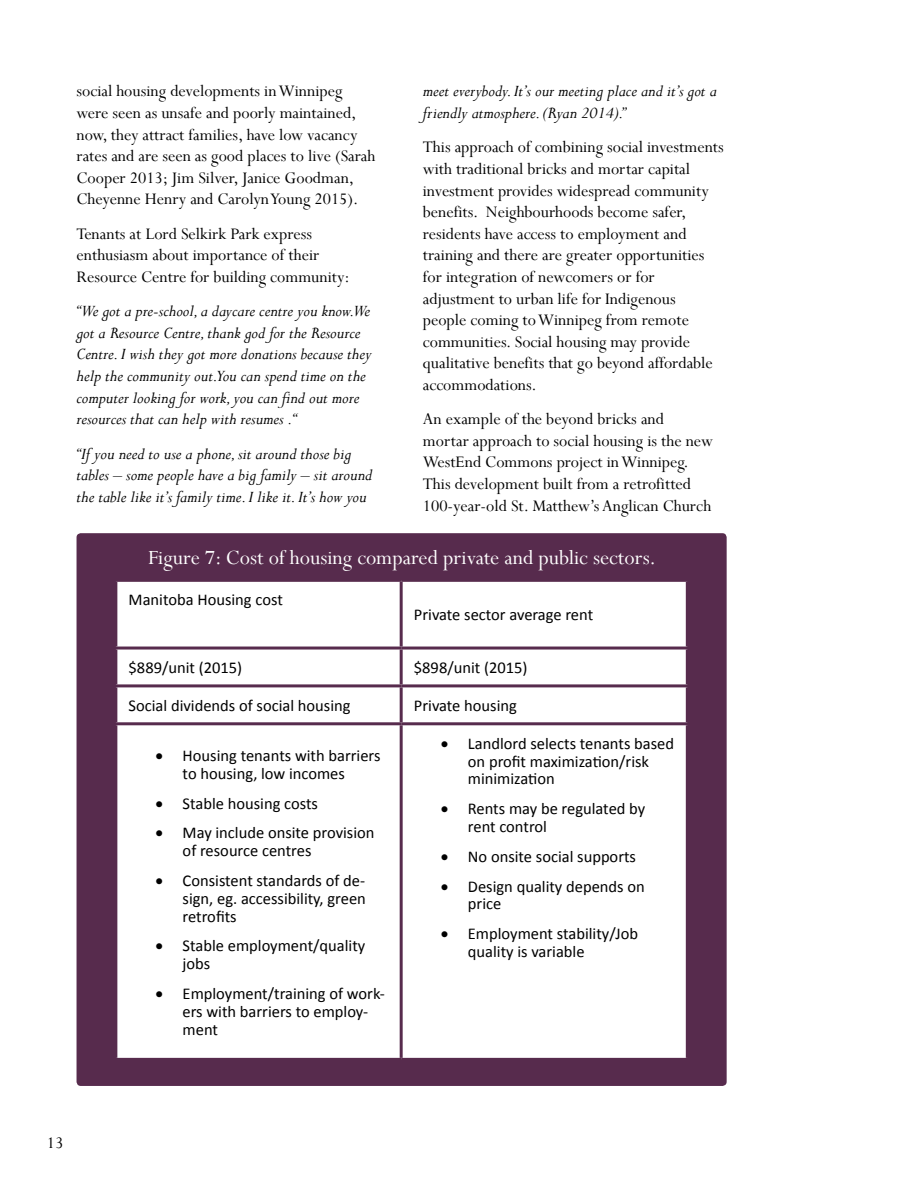
<style>
.page{position:relative;width:918px;height:1188px;background:#fff}
.page>*{position:absolute;margin:0;border:0;box-sizing:border-box;transform-origin:0 0}
.t1{font:22.5px "Perpetua";color:#fff}
.t2{font:18px/21.6px "Perpetua";color:#000}
.t3{font:italic 18px/21.6px "Perpetua";color:#000}
.t4{font:16.5px/17.9px "Calibri";color:#000}
</style>
<div class="page">
<div style="left:77px;top:533px;width:650px;height:553px;background:#572b4d;border-radius:4px"></div>
<div style="left:117px;top:582px;width:569px;height:476px;background:#fff"></div>
<hr style="left:400px;top:582px;width:3px;height:65px;background:#572b4d">
<hr style="left:114px;top:647px;width:287px;height:3px;background:#572b4d">
<hr style="left:401px;top:647px;width:288px;height:3px;background:#572b4d">
<hr style="left:400px;top:650px;width:3px;height:34px;background:#572b4d">
<hr style="left:114px;top:684px;width:287px;height:3px;background:#572b4d">
<hr style="left:401px;top:684px;width:288px;height:3px;background:#572b4d">
<hr style="left:400px;top:687px;width:3px;height:35px;background:#572b4d">
<hr style="left:114px;top:722px;width:287px;height:3px;background:#572b4d">
<hr style="left:401px;top:722px;width:288px;height:3px;background:#572b4d">
<hr style="left:400px;top:725px;width:3px;height:333px;background:#572b4d">
<p class="t2" style="left:77px;top:80px;width:300px">social housing developments in Winnipeg were seen as unsafe and poorly maintained, now, they attract families, have low vacancy rates and are seen as good places to live (Sarah Cooper 2013; Jim Silver, Janice Goodman, Cheyenne Henry and Carolyn Young 2015).</p>
<p class="t2" style="left:77px;top:222px;width:275px">Tenants at Lord Selkirk Park express enthusiasm about importance of their<br>Resource Centre for building community:</p>
<p class="t3" style="left:77px;top:300px;width:297px">“We got a pre-school, a daycare centre you know.We got a Resource Centre, thank god for the Resource Centre. I wish they got more donations because they help the community out.You can spend time on the computer looking for work, you can find out more resources that can help with resumes .“</p>
<p class="t3" style="left:77px;top:442px;width:297px">“If you need to use a phone, sit around those big tables – some people have a big family – sit around the table like it’s family time. I like it. It’s how you</p>
<p class="t3" style="left:423px;top:80px;width:295px">meet everybody. It’s our meeting place and it’s got a friendly atmosphere. (Ryan 2014).”</p>
<p class="t2" style="left:423px;top:136px;width:302px">This approach of combining social investments with traditional bricks and mortar capital investment provides widespread community benefits. Neighbourhoods become safer, residents have access to employment and training and there are greater opportunities for integration of newcomers or for adjustment to urban life for Indigenous people coming to Winnipeg from remote communities. Social housing may provide qualitative benefits that go beyond affordable accommodations.</p>
<p class="t2" style="left:423px;top:408px;width:292px">An example of the beyond bricks and mortar approach to social housing is the new WestEnd Commons project in Winnipeg.<br>This development built from a retrofitted 100-year-old St. Matthew’s Anglican Church</p>
<p class="t1" style="left:148px;top:544px;width:510px">Figure 7: Cost of housing compared private and public sectors.</p>
<p class="t4" style="left:129px;top:591px;width:156px">Manitoba Housing cost</p>
<p class="t4" style="left:414px;top:606px;width:181px">Private sector average rent</p>
<p class="t4" style="left:129px;top:659px;width:115px">$889/unit (2015)</p>
<p class="t4" style="left:414px;top:659px;width:115px">$898/unit (2015)</p>
<p class="t4" style="left:129px;top:697px;width:223px">Social dividends of social housing</p>
<p class="t4" style="left:414px;top:697px;width:105px">Private housing</p>
<p class="t4" style="left:156px;top:747px;width:226px;text-align:center">• Housing tenants with barriers to housing, low incomes</p>
<p class="t4" style="left:156px;top:794px;width:164px">• Stable housing costs</p>
<p class="t4" style="left:183px;top:824px;width:193px;text-indent:-27px">• May include onsite provision of resource centres</p>
<p class="t4" style="left:183px;top:872px;width:185px;text-align:justify;text-indent:-27px">• Consistent standards of de&shy;sign, eg. accessibility, green retrofits</p>
<p class="t4" style="left:183px;top:937px;width:184px;text-indent:-27px">• Stable employment/quality jobs</p>
<p class="t4" style="left:183px;top:985px;width:204px;text-indent:-27px">• Employment/training of work&shy;ers with barriers to employ&shy;ment</p>
<p class="t4" style="left:468px;top:735px;width:208px;text-indent:-27px">• Landlord selects tenants based on profit maximization/risk minimization</p>
<p class="t4" style="left:468px;top:800px;width:179px;text-indent:-27px">• Rents may be regulated by rent control</p>
<p class="t4" style="left:441px;top:848px;width:197px">• No onsite social supports</p>
<p class="t4" style="left:468px;top:877px;width:178px;text-indent:-27px">• Design quality depends on price</p>
<p class="t4" style="left:468px;top:925px;width:172px;text-indent:-27px">• Employment stability/Job quality is variable</p>
<p class="t2" style="left:47px;top:1132px;width:18px">13</p>
</div>
